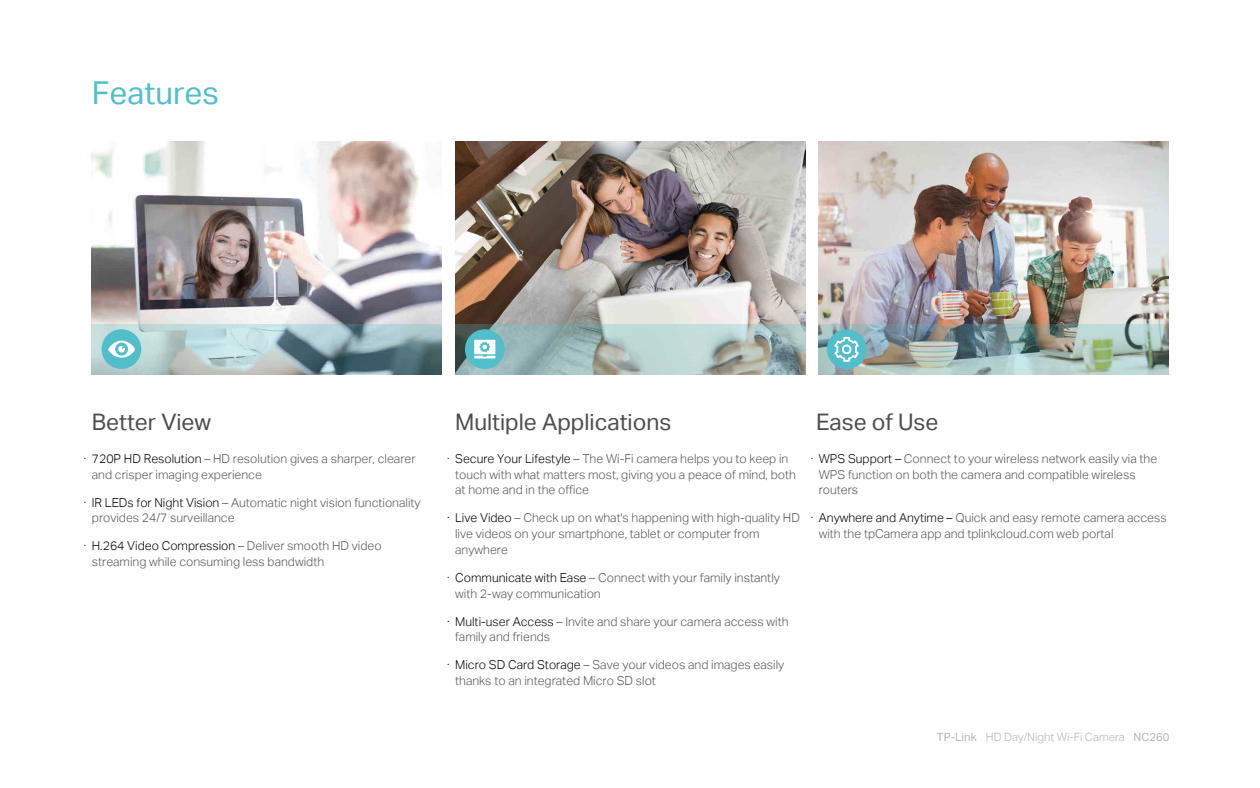
<style>
.page{position:relative;width:1260px;height:788px;background:#fff}
.page>*{position:absolute;margin:0;border:0;box-sizing:border-box;transform-origin:0 0}
.t1{font:31.5px "TP Link Aktiv Regular";color:#51beca}
.t2{font:22.75px "TP Link Aktiv Regular";color:#4d4d4d}
.t3{font:12.25px/15.8px "TP Link Aktiv Light";color:#585757}
.t4{font:11.38px "TP Link Aktiv Light";color:#b5b5b5}
.s1{color:#040000}
.s2{color:#060001}
.s3{font-family:"TP Link Aktiv Regular"}
.s4{font-family:"TP Link Aktiv Regular";font-size:11.2px}
</style>
<div class="page">
<img style="left:455px;top:141px;width:350px;height:183px">
<img style="left:819px;top:141px;width:350px;height:183px">
<svg style="left:455px;top:324px;width:350px;height:50px;background:#a0b6b4"></svg>
<img style="left:819px;top:324px;width:350px;height:50px">
<div style="left:827px;top:329px;width:40px;height:40px;background:#51beca;border-radius:50%"></div>
<svg style="left:834px;top:337px;width:25px;height:25px"></svg>
<img style="left:92px;top:141px;width:350px;height:183px">
<div style="left:465px;top:329px;width:40px;height:40px;background:#51beca;border-radius:50%"></div>
<svg style="left:474px;top:340px;width:21px;height:18px"></svg>
<svg style="left:92px;top:324px;width:350px;height:50px;background:#9bb4b8"></svg>
<div style="left:102px;top:329px;width:39px;height:40px;background:#51beca;border-radius:50%"></div>
<svg style="left:108px;top:340px;width:27px;height:17px"></svg>
<h1 class="t1" style="left:92px;top:75px;width:129px">Features</h1>
<h2 class="t2" style="left:92px;top:408px;width:121px">Better View</h2>
<h2 class="t2" style="left:455px;top:408px;width:218px">Multiple Applications</h2>
<h2 class="t2" style="left:816px;top:408px;width:124px">Ease of Use</h2>
<p class="t3" style="left:819px;top:450px;width:340px;text-indent:-8px"><span class="s1">· WPS Support –</span> Connect to your wireless network easily via the<br>WPS function on both the camera and compatible wireless routers</p>
<p class="t3" style="left:819px;top:510px;width:349px;text-indent:-8px"><span class="s2">· Anywhere and Anytime –</span> Quick and easy remote camera access with the tpCamera app and tplinkcloud.com web portal</p>
<p class="t3" style="left:455px;top:450px;width:342px;text-indent:-8px"><span class="s2">· Secure Your Lifestyle</span> – The Wi-Fi camera helps you to keep in touch with what matters most, giving you a peace of mind, both at home and in the office</p>
<p class="t3" style="left:455px;top:510px;width:346px;text-indent:-8px"><span class="s2">· Live Video</span> – Check up on what's happening with high-quality HD live videos on your smartphone, tablet or computer from anywhere</p>
<p class="t3" style="left:455px;top:569px;width:326px;text-indent:-8px"><span class="s2">· Communicate with Ease</span> – Connect with your family instantly with 2-way communication</p>
<p class="t3" style="left:455px;top:613px;width:335px;text-indent:-8px"><span class="s2">· Multi-user Access</span> – Invite and share your camera access with family and friends</p>
<p class="t3" style="left:455px;top:657px;width:331px;text-indent:-8px"><span class="s2">· Micro SD Card Storage</span> – Save your videos and images easily thanks to an integrated Micro SD slot</p>
<p class="t3" style="left:92px;top:450px;width:325px;text-indent:-8px"><span class="s2">· 720P HD Resolution</span> – HD resolution gives a sharper, clearer and crisper imaging experience</p>
<p class="t3" style="left:92px;top:494px;width:330px;text-indent:-8px"><span class="s2">· IR LEDs for Night Vision</span> – Automatic night vision functionality provides 24/7 surveillance</p>
<p class="t3" style="left:92px;top:538px;width:291px;text-indent:-8px"><span class="s2">· H.264 Video Compression</span> – Deliver smooth HD video streaming while consuming less bandwidth</p>
<p class="t4" style="left:937px;top:730px;width:234px"><span class="s3">TP-Link</span> HD Day/Night Wi-Fi Camera <span class="s4">NC260</span></p>
</div>
